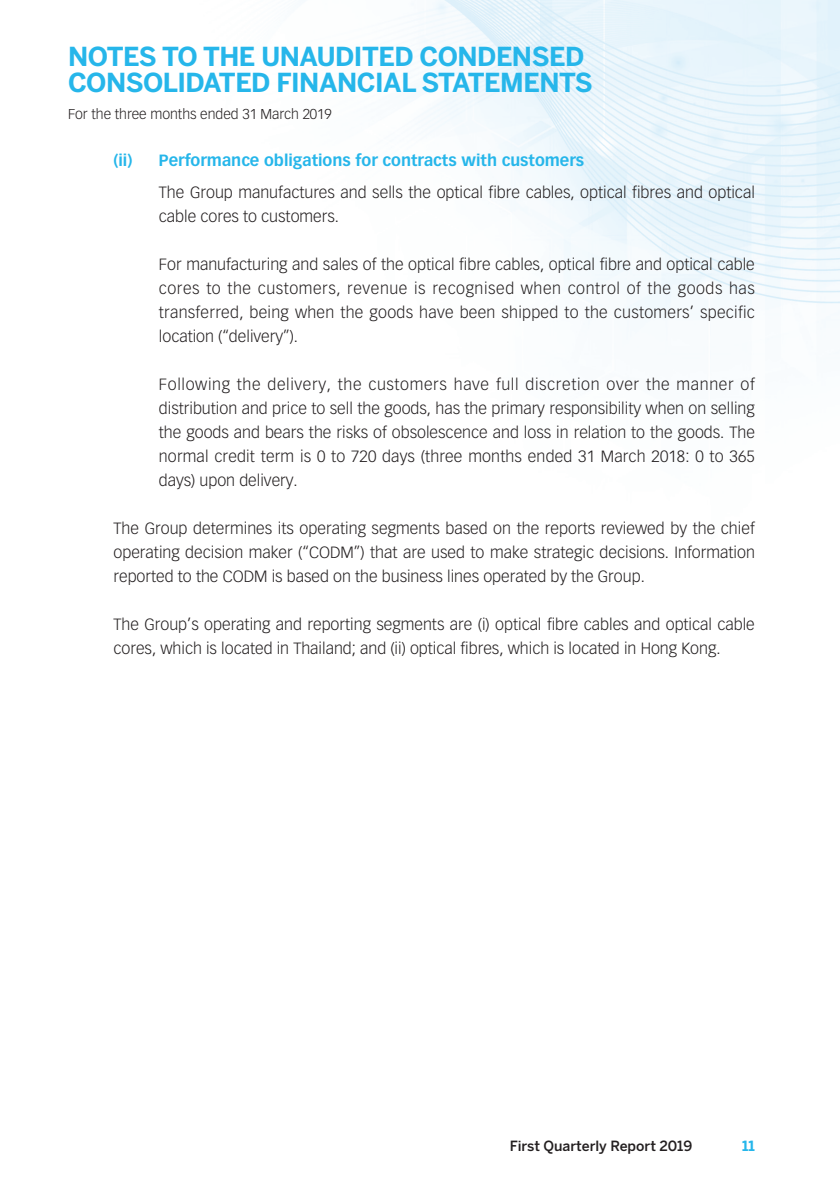
<style>
.page{position:relative;width:840px;height:1191px;background:#fff}
.page>*{position:absolute;margin:0;border:0;box-sizing:border-box;transform-origin:0 0}
.t1{font:700 26px/26px "Benton Sans";letter-spacing:-.02em;color:#26b6ea}
._00_txt{font:300 16px/24px "Vectora LT Std";color:#231f20;text-align:justify}
._02_H2{font:700 16px "Vectora LT Std";color:#26b6ea}
.t2{font:300 14px "Vectora LT Std";color:#231f20}
.t3{font:500 14px "Benton Sans";color:#231f20}
.t4{font:700 14px "Benton Sans";color:#26b6ea}
</style>
<div class="page">
<img style="left:406px;top:0;width:433px;height:322px">
<h1 class="t1" style="left:68px;top:44px;width:525px">NOTES TO THE UNAUDITED CONDENSED<br>CONSOLIDATED FINANCIAL STATEMENTS</h1>
<p class="t2" style="left:68px;top:106px;width:265px">For the three months ended 31 March 2019</p>
<p class="_02_H2" style="left:113px;top:151px;width:472px">(ii) Performance obligations for contracts with customers</p>
<p class="_00_txt" style="left:159px;top:180px;width:597px">The Group manufactures and sells the optical fibre cables, optical fibres and optical cable cores to customers.</p>
<p class="_00_txt" style="left:159px;top:252px;width:597px">For manufacturing and sales of the optical fibre cables, optical fibre and optical cable cores to the customers, revenue is recognised when control of the goods has transferred, being when the goods have been shipped to the customers’ specific location (“delivery”).</p>
<p class="_00_txt" style="left:159px;top:372px;width:597px">Following the delivery, the customers have full discretion over the manner of distribution and price to sell the goods, has the primary responsibility when on selling the goods and bears the risks of obsolescence and loss in relation to the goods. The normal credit term is 0 to 720 days (three months ended 31 March 2018: 0 to 365 days) upon delivery.</p>
<p class="_00_txt" style="left:113px;top:516px;width:642px">The Group determines its operating segments based on the reports reviewed by the chief operating decision maker (“CODM”) that are used to make strategic decisions. Information reported to the CODM is based on the business lines operated by the Group.</p>
<p class="_00_txt" style="left:113px;top:612px;width:642px">The Group’s operating and reporting segments are (i) optical fibre cables and optical cable cores, which is located in Thailand; and (ii) optical fibres, which is located in Hong Kong.</p>
<p class="t3" style="left:509px;top:1137px;width:184px">First Quarterly Report 2019</p>
<p class="t4" style="left:741px;top:1137px;width:14px">11</p>
</div>
